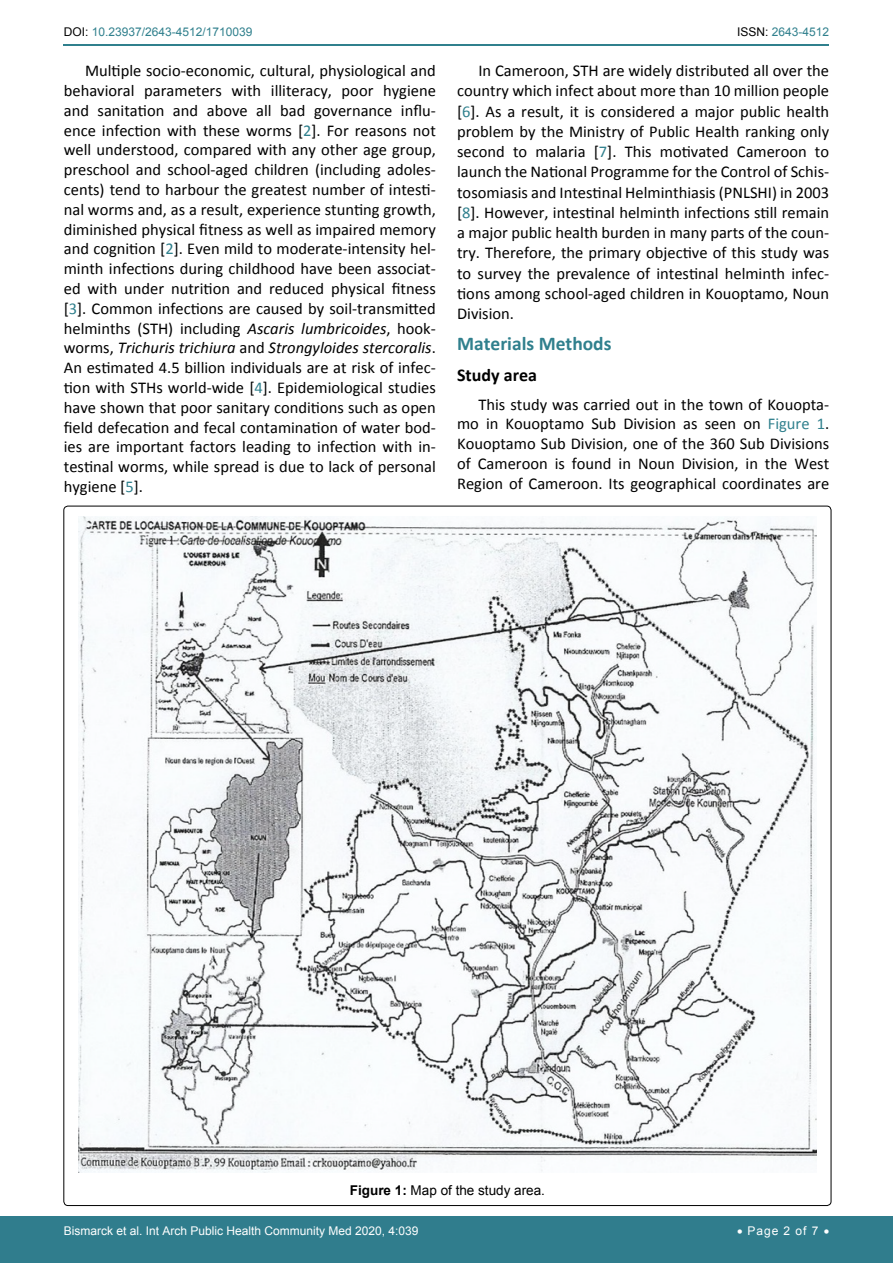
<style>
.page{position:relative;width:893px;height:1263px;background:#fff}
.page>*{position:absolute;margin:0;border:0;box-sizing:border-box;transform-origin:0 0}
.t1{font:700 19.5px "Calibri";color:#30808d}
.t2{font:700 18px "Calibri";color:#000}
.t3{font:16.5px/19.8px "Calibri";color:#000;text-align:justify}
.t4{font:13.5px "Arial";color:#000}
.t5{font:12px "Arial";color:#fff}
.t6{font:12px "Arial";color:#30808d}
.s1{color:#000}
.s2{color:#30808d}
.s3{font-style:italic}
.s4{font-weight:700}
</style>
<div class="page">
<hr style="left:64px;top:44px;width:765px;height:2px;background:#30808d">
<div style="left:0;top:1217px;width:893px;height:46px;background:#307d8d"></div>
<img style="left:78px;top:517px;width:739px;height:655px">
<p class="t6" style="left:64px;top:24px;width:190px"><span class="s1">DOI:</span> 10.23937/2643-4512/1710039</p>
<p class="t6" style="left:737px;top:24px;width:94px"><span class="s1">ISSN:</span> 2643-4512</p>
<p class="t3" style="left:64px;top:61px;width:374px;text-indent:21px">Multiple socio-economic, cultural, physiological and behavioral parameters with illiteracy, poor hygiene and sanitation and above all bad governance influ&shy;ence infection with these worms [<span class="s2">2</span>]. For reasons not well understood, compared with any other age group, preschool and school-aged children (including adoles&shy;cents) tend to harbour the greatest number of intesti&shy;nal worms and, as a result, experience stunting growth, diminished physical fitness as well as impaired memory and cognition [<span class="s2">2</span>]. Even mild to moderate-intensity hel&shy;minth infections during childhood have been associat&shy;ed with under nutrition and reduced physical fitness [<span class="s2">3</span>]. Common infections are caused by soil-transmitted helminths (STH) including <span class="s3">Ascaris lumbricoides</span>, hook&shy;worms, <span class="s3">Trichuris trichiura</span> and <span class="s3">Strongyloides stercoralis</span>.<br>An estimated 4.5 billion individuals are at risk of infec&shy;tion with STHs world-wide [<span class="s2">4</span>]. Epidemiological studies have shown that poor sanitary conditions such as open field defecation and fecal contamination of water bod&shy;ies are important factors leading to infection with in&shy;testinal worms, while spread is due to lack of personal hygiene [<span class="s2">5</span>].</p>
<p class="t3" style="left:457px;top:61px;width:374px;line-height:20.2px;text-indent:21px">In Cameroon, STH are widely distributed all over the country which infect about more than 10 million people [<span class="s2">6</span>]. As a result, it is considered a major public health problem by the Ministry of Public Health ranking only second to malaria [<span class="s2">7</span>]. This motivated Cameroon to launch the National Programme for the Control of Schis&shy;tosomiasis and Intestinal Helminthiasis (PNLSHI) in 2003 [<span class="s2">8</span>]. However, intestinal helminth infections still remain a major public health burden in many parts of the coun&shy;try. Therefore, the primary objective of this study was to survey the prevalence of intestinal helminth infec&shy;tions among school-aged children in Kouoptamo, Noun Division.</p>
<p class="t1" style="left:457px;top:331px;width:156px">Materials Methods</p>
<p class="t2" style="left:457px;top:364px;width:81px">Study area</p>
<p class="t3" style="left:457px;top:394px;width:374px;text-indent:21px">This study was carried out in the town of Kouopta&shy;mo in Kouoptamo Sub Division as seen on <span class="s2">Figure 1</span>.<br>Kouoptamo Sub Division, one of the 360 Sub Divisions of Cameroon is found in Noun Division, in the West Region of Cameroon. Its geographical coordinates are</p>
<p class="t4" style="left:350px;top:1181px;width:197px"><span class="s4">Figure 1:</span> Map of the study area.</p>
<p class="t5" style="left:64px;top:1223px;width:356px">Bismarck et al. Int Arch Public Health Community Med 2020, 4:039</p>
<p class="t5" style="left:737px;top:1223px;width:94px">• Page 2 of 7 •</p>
</div>
